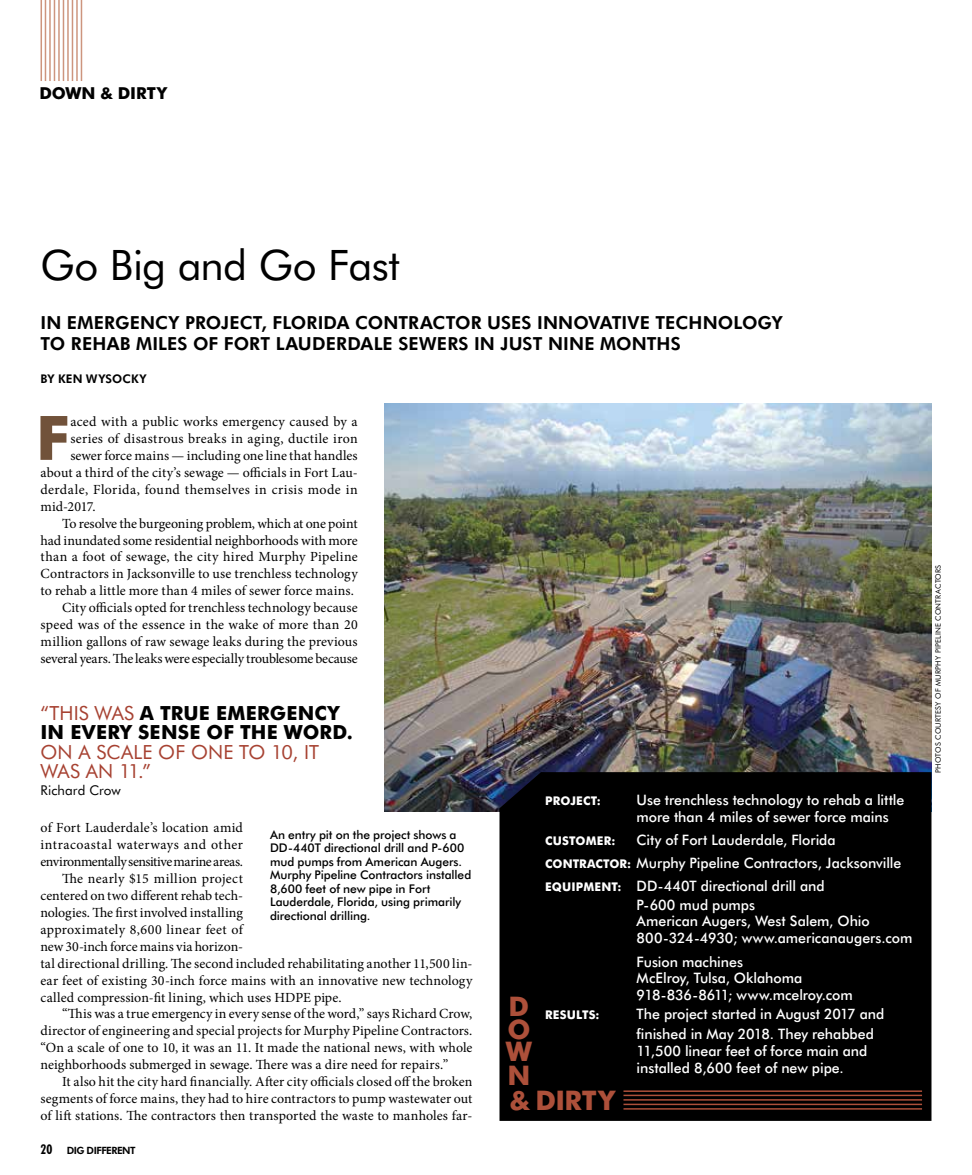
<style>
.page{position:relative;width:972px;height:1175px;background:#fff}
.page>*{position:absolute;margin:0;border:0;box-sizing:border-box;transform-origin:0 0}
.t1{font:700 61.35px "Futura BT";color:#71523a}
.t2{font:42px "Futura BT";letter-spacing:-.015em;color:#000}
.t3{font:700 27px/22.6px "Futura BT";letter-spacing:-.015em;color:#ad503a;text-align:justify}
.t4{font:700 19.5px/19.5px "Futura BT";letter-spacing:.01em;color:#000}
.t5{font:19.5px/19.5px "Futura BT";letter-spacing:.005em;color:#a74232}
.t6{font:800 18px/21px "Futura BT";letter-spacing:.005em;color:#000}
.t7{font:700 16.5px "Futura BT";letter-spacing:-.01em;color:#000}
.t8{font:500 14.4px/16.5px "Futura BT";letter-spacing:-.005em;color:#fff}
.t9{font:13.95px "Minion Pro";letter-spacing:.01em;color:#000}
.t10{font:13.95px "Minion Pro";letter-spacing:-.015em;color:#000}
.t11{font:13.95px "Minion Pro";letter-spacing:.03em;color:#000}
.t12{font:13.95px "Minion Pro";letter-spacing:-.035em;color:#000}
.t13{font:13.95px "Minion Pro";letter-spacing:.035em;color:#000}
.t14{font:13.5px "Futura BT";letter-spacing:.005em;color:#000}
.t15{font:500 12px/13.5px "Futura BT";letter-spacing:-.005em;color:#000}
.t16{font:700 12px "Futura BT";letter-spacing:.015em;color:#fff}
.t17{font:800 12px "Futura BT";letter-spacing:.015em;color:#000}
.t18{font:800 10.05px "Futura BT";letter-spacing:-.05em;color:#000}
.t19{font:7.5px "Futura BT";letter-spacing:.03em;color:#000}
.s1{font-weight:400;color:#a74232}
.s2{font-weight:700;font-stretch:condensed;font-size:13.5px}
.s3{font-weight:700;font-size:12px}
</style>
<div class="page">
<hr style="left:41px;top:0;width:1px;height:81px;background:#cd957e">
<hr style="left:45px;top:0;width:1px;height:81px;background:#cd957e">
<hr style="left:49px;top:0;width:2px;height:81px;background:#cd957e">
<hr style="left:54px;top:0;width:1px;height:81px;background:#cd957e">
<hr style="left:58px;top:0;width:2px;height:81px;background:#cd957e">
<hr style="left:63px;top:0;width:1px;height:81px;background:#cd957e">
<hr style="left:67px;top:0;width:2px;height:81px;background:#cd957e">
<hr style="left:72px;top:0;width:1px;height:81px;background:#cd957e">
<hr style="left:76px;top:0;width:2px;height:81px;background:#cd957e">
<hr style="left:81px;top:0;width:1px;height:81px;background:#cd957e">
<img style="left:385px;top:404px;width:547px;height:408px">
<div style="left:500px;top:772px;width:432px;height:348px;background:#000"></div>
<hr style="left:623px;top:1090px;width:299px;height:1px;background:#ad503a">
<hr style="left:623px;top:1094px;width:299px;height:2px;background:#ad503a">
<hr style="left:623px;top:1099px;width:299px;height:1px;background:#ad503a">
<hr style="left:623px;top:1103px;width:299px;height:2px;background:#ad503a">
<hr style="left:623px;top:1108px;width:299px;height:1px;background:#ad503a">
<p class="t7" style="left:39px;top:83px;width:129px">DOWN &amp; DIRTY</p>
<h2 class="t2" style="left:40px;top:239px;width:361px">Go Big and Go Fast</h2>
<p class="t6" style="left:40px;top:311px;width:744px">IN EMERGENCY PROJECT, FLORIDA CONTRACTOR USES INNOVATIVE TECHNOLOGY<br>TO REHAB MILES OF FORT LAUDERDALE SEWERS IN JUST NINE MONTHS</p>
<p class="t17" style="left:40px;top:371px;width:108px">BY KEN WYSOCKY</p>
<h1 class="t1" style="left:36px;top:400px;width:35px">F</h1>
<p class="t9" style="left:70px;top:412px;width:289px">aced with a public works emergency caused by a</p>
<p class="t11" style="left:70px;top:429px;width:289px">series of disastrous breaks in aging, ductile iron</p>
<p class="t9" style="left:70px;top:446px;width:289px">sewer force mains — including one line that handles</p>
<p class="t9" style="left:41px;top:463px;width:319px">about a third of the city’s sewage — officials in Fort Lau-</p>
<p class="t11" style="left:41px;top:480px;width:319px">derdale, Florida, found themselves in crisis mode in</p>
<p class="t9" style="left:41px;top:497px;width:57px">mid-2017.</p>
<p class="t10" style="left:62px;top:514px;width:297px">To resolve the burgeoning problem, which at one point</p>
<p class="t9" style="left:41px;top:530px;width:319px">had inundated some residential neighborhoods with more</p>
<p class="t9" style="left:41px;top:547px;width:319px">than a foot of sewage, the city hired Murphy Pipeline</p>
<p class="t9" style="left:41px;top:564px;width:319px">Contractors in Jacksonville to use trenchless technology</p>
<p class="t9" style="left:41px;top:581px;width:315px">to rehab a little more than 4 miles of sewer force mains.</p>
<p class="t9" style="left:62px;top:598px;width:297px">City officials opted for trenchless technology because</p>
<p class="t9" style="left:41px;top:615px;width:319px">speed was of the essence in the wake of more than 20</p>
<p class="t9" style="left:41px;top:632px;width:319px">million gallons of raw sewage leaks during the previous</p>
<p class="t10" style="left:41px;top:649px;width:319px">several years. The leaks were especially troublesome because</p>
<h3 class="t4" style="left:40px;top:703px;width:314px"><span class="s1">“THIS WAS</span> A TRUE EMERGENCY<br>IN EVERY SENSE OF THE WORD.</h3>
<h3 class="t5" style="left:40px;top:742px;width:280px">ON A SCALE OF ONE TO 10, IT<br>WAS AN 11.”</h3>
<p class="t14" style="left:40px;top:782px;width:82px">Richard Crow</p>
<p class="t9" style="left:41px;top:818px;width:204px">of Fort Lauderdale’s location amid</p>
<p class="t13" style="left:41px;top:835px;width:204px">intracoastal waterways and other</p>
<p class="t12" style="left:41px;top:852px;width:204px">environmentally sensitive marine areas.</p>
<p class="t9" style="left:62px;top:869px;width:182px">The nearly $15 million project</p>
<p class="t9" style="left:41px;top:886px;width:204px">centered on two different rehab tech-</p>
<p class="t9" style="left:41px;top:903px;width:204px">nologies. The first involved installing</p>
<p class="t9" style="left:41px;top:920px;width:204px">approximately 8,600 linear feet of</p>
<p class="t9" style="left:41px;top:937px;width:204px">new 30-inch force mains via horizon-</p>
<p class="t9" style="left:41px;top:953px;width:434px">tal directional drilling. The second included rehabilitating another 11,500 lin-</p>
<p class="t9" style="left:41px;top:970px;width:433px">ear feet of existing 30-inch force mains with an innovative new technology</p>
<p class="t9" style="left:41px;top:987px;width:303px">called compression-fit lining, which uses HDPE pipe.</p>
<p class="t9" style="left:62px;top:1004px;width:412px">“This was a true emergency in every sense of the word,” says Richard Crow,</p>
<p class="t9" style="left:41px;top:1021px;width:433px">director of engineering and special projects for Murphy Pipeline Contractors.</p>
<p class="t9" style="left:41px;top:1038px;width:434px">“On a scale of one to 10, it was an 11. It made the national news, with whole</p>
<p class="t9" style="left:41px;top:1055px;width:409px">neighborhoods submerged in sewage. There was a dire need for repairs.”</p>
<p class="t9" style="left:62px;top:1072px;width:412px">It also hit the city hard financially. After city officials closed off the broken</p>
<p class="t9" style="left:41px;top:1089px;width:434px">segments of force mains, they had to hire contractors to pump wastewater out</p>
<p class="t9" style="left:41px;top:1106px;width:434px">of lift stations. The contractors then transported the waste to manholes far-</p>
<p class="t15" style="left:270px;top:827px;width:203px">An entry pit on the project shows a DD-440T directional drill and P-600 mud pumps from American Augers.<br>Murphy Pipeline Contractors installed 8,600 feet of new pipe in Fort Lauderdale, Florida, using primarily directional drilling.</p>
<p class="t18" style="left:40px;top:1144px;width:97px"><span class="s2">20</span> DIG DIFFERENT</p>
<p class="t16" style="left:545px;top:793px;width:57px">PROJECT:</p>
<p class="t8" style="left:637px;top:790px;width:269px;line-height:17.1px">Use trenchless technology to rehab a little more than 4 miles of sewer force mains</p>
<p class="t16" style="left:545px;top:833px;width:72px">CUSTOMER:</p>
<p class="t8" style="left:545px;top:828px;width:358px;line-height:23.1px;text-indent:92px">City of Fort Lauderdale, Florida<br><span class="s3">CONTRACTOR:</span> Murphy Pipeline Contractors, Jacksonville<br><span class="s3">EQUIPMENT:</span> DD-440T directional drill and</p>
<p class="t8" style="left:637px;top:896px;width:277px">P-600 mud pumps<br>American Augers, West Salem, Ohio<br>800-324-4930; www.americanaugers.com</p>
<p class="t8" style="left:637px;top:953px;width:218px">Fusion machines<br>McElroy, Tulsa, Oklahoma<br>918-836-8611; www.mcelroy.com</p>
<p class="t16" style="left:545px;top:1007px;width:56px">RESULTS:</p>
<p class="t8" style="left:637px;top:1004px;width:249px;line-height:19.5px">The project started in August 2017 and finished in May 2018. They rehabbed</p>
<p class="t8" style="left:637px;top:1042px;width:232px;line-height:17.2px">11,500 linear feet of force main and installed 8,600 feet of new pipe.</p>
<h3 class="t3" style="left:509px;top:1088px;width:107px">&amp; DIRTY</h3>
<h3 class="t3" style="left:506px;top:995px;width:28px">D O W N</h3>
<p class="t19" style="left:934px;top:772px;width:210px;rotate:-90deg">PHOTOS COURTESY OF MURPHY PIPELINE CONTRACTORS</p>
</div>
